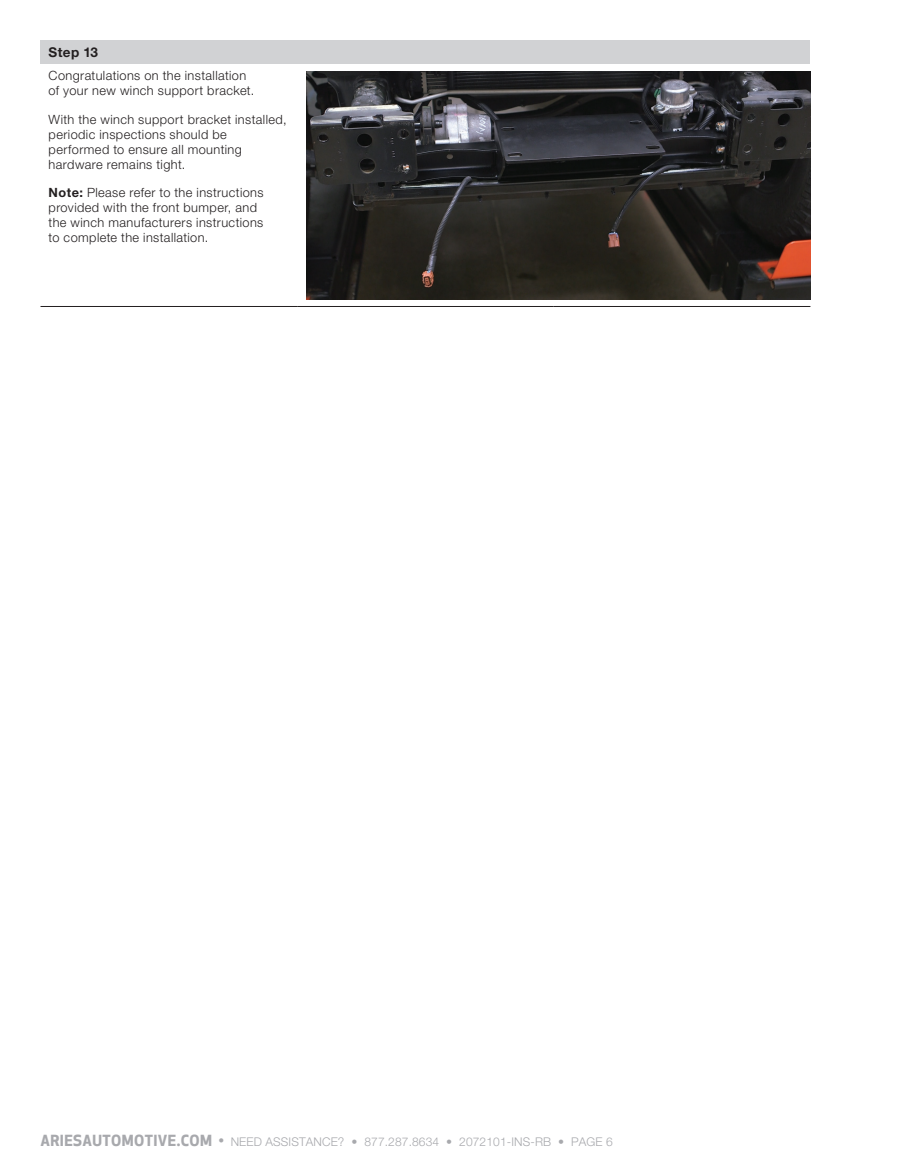
<style>
.page{position:relative;width:905px;height:1175px;background:#fff}
.page>*{position:absolute;margin:0;border:0;box-sizing:border-box;transform-origin:0 0}
.t1{font:700 13.5px "Helvetica Neue LT Std";letter-spacing:.025em;color:#231f20}
.t2{font:300 12.75px/15px "Helvetica Neue LT Std";letter-spacing:.03em;color:#231f20}
.t3{font:300 12px "Helvetica Neue LT Std";letter-spacing:.01em;color:#a8a9ad}
.s1{font-weight:700}
.s2{font-family:"Apex New";font-weight:700;font-size:15px}
.s3{font-family:"Apex New";font-weight:500;font-size:15px}
</style>
<div class="page">
<div style="left:40px;top:40px;width:770px;height:24px;background:#d1d2d4"></div>
<hr style="left:40px;top:306px;width:257px;height:1px;background:#231f20">
<hr style="left:297px;top:306px;width:257px;height:1px;background:#231f20">
<hr style="left:554px;top:306px;width:256px;height:1px;background:#231f20">
<img style="left:306px;top:71px;width:504px;height:228px">
<p class="t1" style="left:49px;top:44px;width:51px">Step 13</p>
<p class="t2" style="left:49px;top:68px;width:207px">Congratulations on the installation of your new winch support bracket.</p>
<p class="t2" style="left:49px;top:111px;width:239px">With the winch support bracket installed, periodic inspections should be performed to ensure all mounting hardware remains tight.</p>
<p class="t2" style="left:49px;top:185px;width:216px"><span class="s1">Note:</span> Please refer to the instructions provided with the front bumper, and the winch manufacturers instructions to complete the installation.</p>
<p class="t3" style="left:40px;top:1134px;width:574px"><span class="s2">ARIESAUTOMOTIVE.COM</span> <span class="s3">•</span> NEED ASSISTANCE? • 877.287.8634 • 2072101-INS-RB • PAGE 6</p>
</div>
